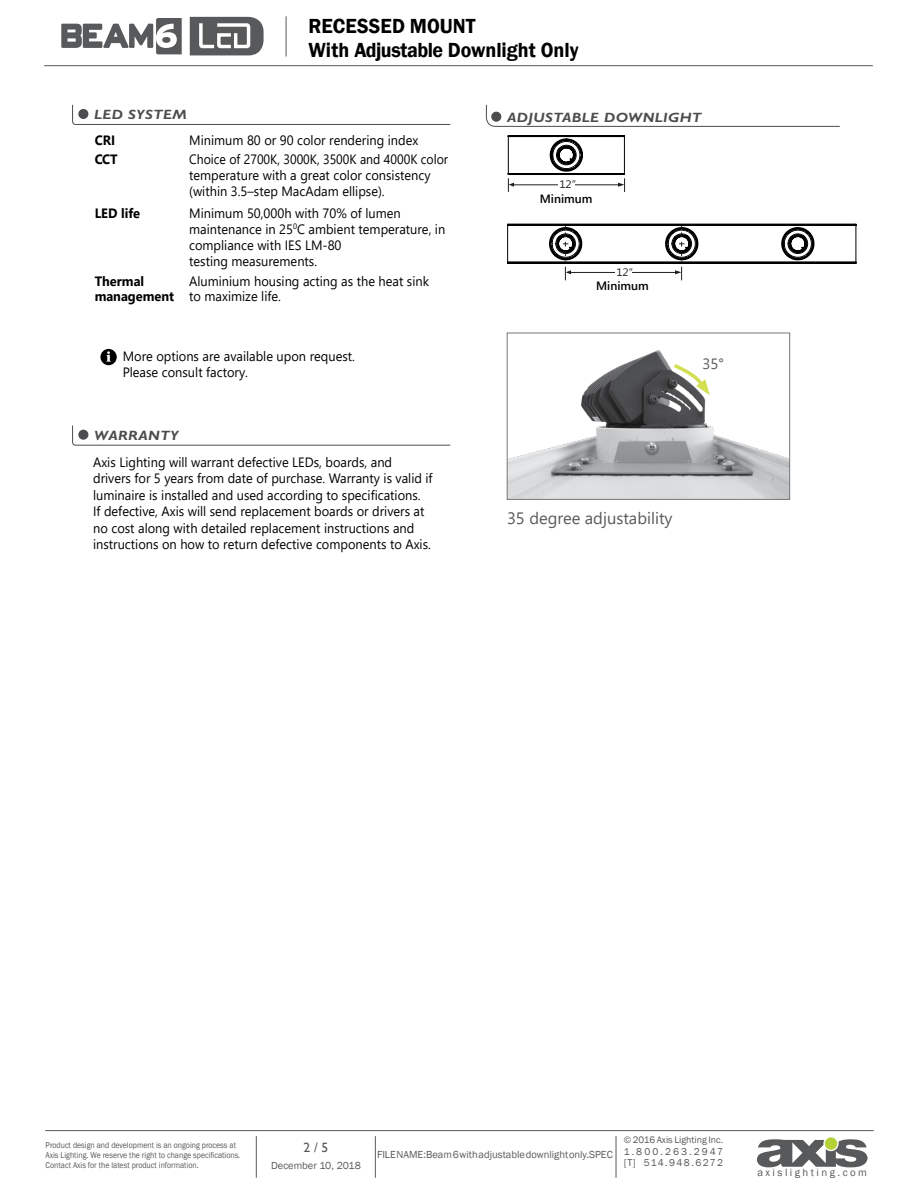
<style>
.page{position:relative;width:918px;height:1188px;background:#fff}
.page>*{position:absolute;margin:0;border:0;box-sizing:border-box;transform-origin:0 0}
.t1{font:600 21px/24px "Franklin Gothic";color:#000;scale:.95 1}
.t2{font:16.5px "Segoe UI";color:#58595b}
.t3{font:14.85px "Segoe UI";color:#58595b}
.t4{font:13.5px/16.5px "Segoe UI";color:#000;scale:.95 1}
.t5{font:13.5px/15.8px "Segoe UI";color:#000;scale:.91 1}
.t6{font:italic 700 13.5px "Gill Sans";letter-spacing:.03em;color:#4d4d4f;scale:1.11 1}
.t7{font:700 13.5px "Segoe UI";color:#000;scale:.95 1}
.t8{font:13.5px "Gill Sans";color:#58595b}
.t9{font:600 12px "Segoe UI";color:#000}
.t10{font:10.8px "Franklin Gothic";letter-spacing:.225em;color:#58595b}
.t11{font:10.8px "Segoe UI";color:#231f20;scale:1.06 1}
.t12{font:10.5px "Franklin Gothic";color:#58595b}
.t13{font:10.2px/11.2px "Franklin Gothic";letter-spacing:.14em;color:#58595b}
.t14{font:9.75px "Franklin Gothic";color:#58595b}
.t15{font:8.7px/10.5px "Franklin Gothic";color:#58595b;scale:.9 1}
.s1{font-weight:700}
</style>
<div class="page">
<hr style="left:44px;top:65px;width:829px;height:1px;background:#58595b">
<hr style="left:45px;top:1130px;width:829px;height:1px;background:#58595b">
<hr style="left:616px;top:1136px;width:1px;height:42px;background:#58595b">
<hr style="left:375px;top:1136px;width:1px;height:42px;background:#58595b">
<hr style="left:256px;top:1136px;width:1px;height:42px;background:#58595b">
<svg style="left:757px;top:1139px;width:111px;height:28px"></svg>
<div style="left:825px;top:1138px;width:12px;height:11px;background:#b3d235;border-radius:50%"></div>
<div style="left:825px;top:1138px;width:12px;height:11px;border:1px solid #b3d235;border-radius:50%"></div>
<img style="left:509px;top:350px;width:279px;height:148px">
<div style="left:507px;top:333px;width:283px;height:167px;border:1px solid #77787b"></div>
<svg style="left:670px;top:361px;width:40px;height:34px"></svg>
<svg style="left:61px;top:18px;width:121px;height:36px"></svg>
<hr style="left:286px;top:16px;width:1px;height:40px;background:#58595b">
<svg style="left:190px;top:17px;width:74px;height:38px"></svg>
<svg style="left:72px;top:425px;width:379px;height:21px"></svg>
<div style="left:78px;top:430px;width:10px;height:10px;background:#4d4d4f;border-radius:50%"></div>
<svg style="left:72px;top:104px;width:379px;height:21px"></svg>
<div style="left:78px;top:109px;width:10px;height:10px;background:#4d4d4f;border-radius:50%"></div>
<div style="left:100px;top:349px;width:17px;height:16px;background:#000;border-radius:50%"></div>
<svg style="left:106px;top:351px;width:5px;height:11px"></svg>
<svg style="left:508px;top:135px;width:117px;height:57px"></svg>
<div style="left:558px;top:179px;width:17px;height:8px;background:#fff"></div>
<svg style="left:507px;top:224px;width:349px;height:56px"></svg>
<div style="left:615px;top:267px;width:17px;height:8px;background:#fff"></div>
<svg style="left:486px;top:105px;width:354px;height:22px"></svg>
<h1 class="t1" style="left:309px;top:14px;width:286px">RECESSED MOUNT<br>With Adjustable Downlight Only</h1>
<p class="t6" style="left:94px;top:107px;width:85px">LED SYSTEM</p>
<p class="t7" style="left:95px;top:127px;width:23px">CRI</p>
<p class="t4" style="left:189px;top:130px;width:243px">Minimum 80 or 90 color rendering index</p>
<p class="t7" style="left:95px;top:147px;width:26px">CCT</p>
<p class="t5" style="left:189px;top:150px;width:286px">Choice of 2700K, 3000K, 3500K and 4000K color temperature with a great color consistency (within 3.5–step MacAdam ellipse).</p>
<p class="t7" style="left:95px;top:201px;width:49px">LED life</p>
<p class="t4" style="left:189px;top:204px;width:271px;line-height:16px">Minimum 50,000h with 70% of lumen maintenance in 25<sup>0</sup>C ambient temperature, in compliance with IES LM-80<br>testing measurements.</p>
<p class="t7" style="left:95px;top:268px;width:54px">Thermal</p>
<p class="t4" style="left:95px;top:272px;width:354px;line-height:15.8px;text-indent:94px">Aluminium housing acting as the heat sink <span class="s1">management</span> to maximize life.</p>
<p class="t4" style="left:123px;top:346px;width:246px">More options are available upon request.<br>Please consult factory.</p>
<p class="t6" style="left:94px;top:428px;width:78px">WARRANTY</p>
<p class="t4" style="left:93px;top:453px;width:359px">Axis Lighting will warrant defective LEDs, boards, and drivers for 5 years from date of purchase. Warranty is valid if luminaire is installed and used according to specifications.<br>If defective, Axis will send replacement boards or drivers at no cost along with detailed replacement instructions and instructions on how to return defective components to Axis.</p>
<p class="t6" style="left:507px;top:110px;width:177px">ADJUSTABLE DOWNLIGHT</p>
<p class="t11" style="left:559px;top:176px;width:17px">12”</p>
<p class="t9" style="left:540px;top:187px;width:54px">Minimum</p>
<p class="t11" style="left:616px;top:265px;width:17px">12”</p>
<p class="t9" style="left:596px;top:274px;width:54px">Minimum</p>
<p class="t3" style="left:703px;top:350px;width:23px">35°</p>
<p class="t2" style="left:507px;top:502px;width:167px">35 degree adjustability</p>
<p class="t15" style="left:46px;top:1140px;width:218px">Product design and development is an ongoing process at<br>Axis Lighting. We reserve the right to change specifications.<br>Contact Axis for the latest product information.</p>
<p class="t8" style="left:304px;top:1139px;width:26px">2 / 5</p>
<p class="t12" style="left:271px;top:1159px;width:91px">December 10, 2018</p>
<p class="t12" style="left:377px;top:1148px;width:237px">FILE NAME:Beam 6 with adjustable downlight only.SPEC</p>
<p class="t14" style="left:624px;top:1134px;width:101px">© 2016 Axis Lighting Inc.</p>
<p class="t13" style="left:624px;top:1146px;width:101px">1.800.263.2947 [T] 514.948.6272</p>
<p class="t10" style="left:757px;top:1166px;width:111px">axislighting.com</p>
</div>
